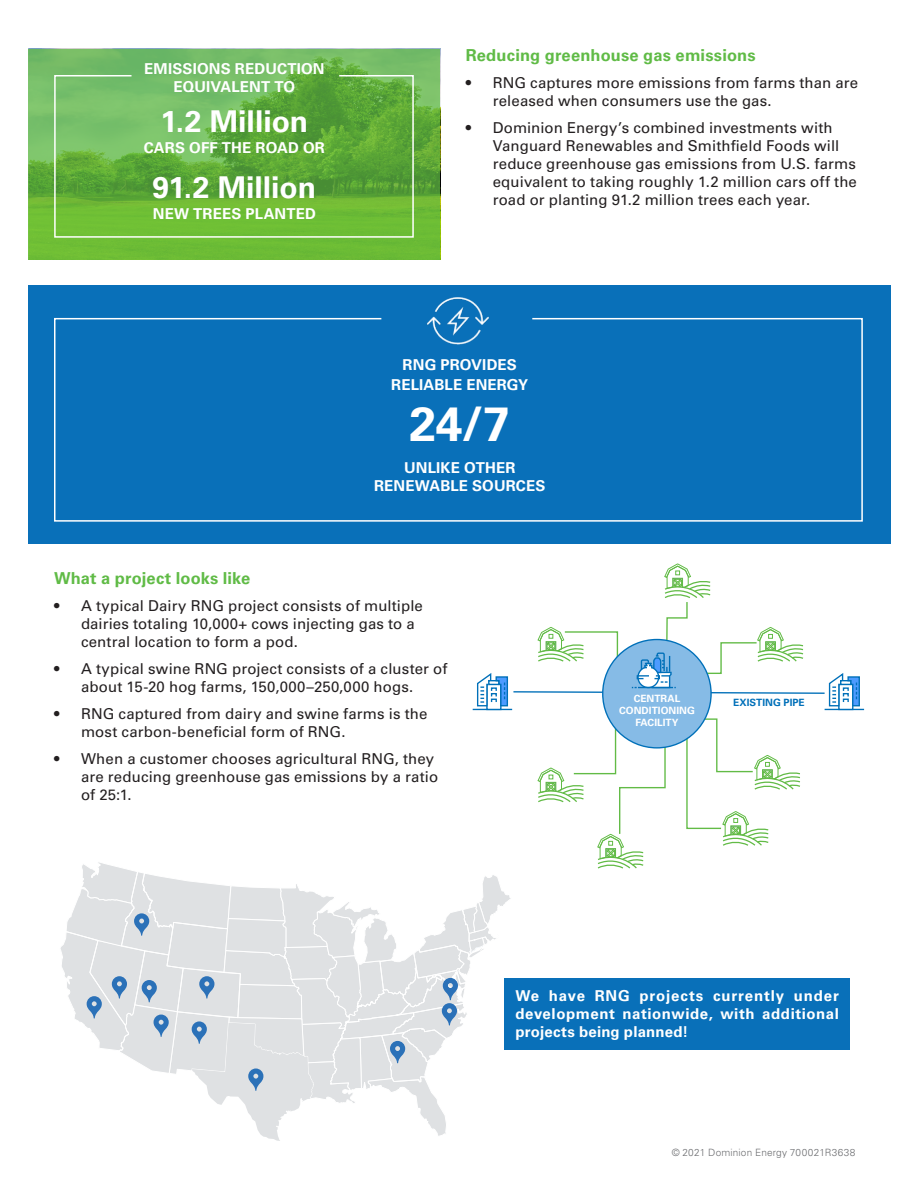
<style>
.page{position:relative;width:918px;height:1188px;background:#fff}
.page>*{position:absolute;margin:0;border:0;box-sizing:border-box;transform-origin:0 0}
.t1{font:700 48px "Univers LT Std";color:#fff}
.t2{font:700 30px "Univers LT Std";color:#fff}
.t3{font:700 16.5px "Univers LT Std";letter-spacing:.01em;color:#60bb46}
.t4{font:15px/18px "Univers LT Std";letter-spacing:.01em;color:#231f20}
.t5{font:700 15px/18px "Univers LT Std";letter-spacing:.01em;color:#fff;text-align:justify}
.t6{font:300 10.05px "Univers LT Std";letter-spacing:.015em;color:#6c6d70}
.t7{font:700 10.05px/12px "Univers LT Std";color:#fff;text-align:center}
.t8{font:700 10.05px "Univers LT Std";letter-spacing:.005em;color:#0070b9}
</style>
<div class="page">
<div style="left:504px;top:979px;width:346px;height:71px;background:#0970b9"></div>
<svg style="left:60px;top:862px;width:452px;height:279px"></svg>
<div style="left:603px;top:640px;width:108px;height:108px;background:#86bbe6;border-radius:50%"></div>
<svg style="left:537px;top:717px;width:129px;height:152px"></svg>
<svg style="left:686px;top:718px;width:114px;height:128px"></svg>
<hr style="left:473px;top:709px;width:39px;height:1px;background:#0070b9">
<hr style="left:825px;top:709px;width:39px;height:1px;background:#0070b9">
<svg style="left:476px;top:563px;width:385px;height:148px"></svg>
<div style="left:28px;top:285px;width:863px;height:258px;background:#0970b9"></div>
<img style="left:433px;top:297px;width:56px;height:20px">
<svg style="left:54px;top:317px;width:809px;height:205px"></svg>
<svg style="left:28px;top:49px;width:412px;height:211px;background:#6eb94d"></svg>
<svg style="left:53px;top:74px;width:362px;height:164px;background:#69b347"></svg>
<p class="t5" style="left:144px;top:59px;width:182px">EMISSIONS REDUCTION</p>
<p class="t5" style="left:174px;top:77px;width:123px">EQUIVALENT TO</p>
<p class="t2" style="left:160px;top:104px;width:149px">1.2 Million</p>
<p class="t5" style="left:144px;top:139px;width:183px">CARS OFF THE ROAD OR</p>
<p class="t2" style="left:153px;top:170px;width:165px">91.2 Million</p>
<p class="t5" style="left:153px;top:205px;width:165px">NEW TREES PLANTED</p>
<p class="t3" style="left:466px;top:45px;width:292px">Reducing greenhouse gas emissions</p>
<p class="t4" style="left:493px;top:74px;width:367px;text-indent:-27px">• RNG captures more emissions from farms than are released when consumers use the gas.</p>
<p class="t4" style="left:493px;top:119px;width:366px;text-indent:-27px">• Dominion Energy’s combined investments with Vanguard Renewables and Smithfield Foods will reduce greenhouse gas emissions from U.S. farms equivalent to taking roughly 1.2 million cars off the road or planting 91.2 million trees each year.</p>
<p class="t5" style="left:403px;top:356px;width:116px">RNG PROVIDES</p>
<p class="t5" style="left:391px;top:375px;width:139px">RELIABLE ENERGY</p>
<p class="t1" style="left:410px;top:396px;width:102px">24/7</p>
<p class="t5" style="left:374px;top:459px;width:173px;text-align:center">UNLIKE OTHER<br>RENEWABLE SOURCES</p>
<p class="t3" style="left:54px;top:568px;width:198px">What a project looks like</p>
<p class="t4" style="left:81px;top:596px;width:343px;text-indent:-27px">• A typical Dairy RNG project consists of multiple dairies totaling 10,000+ cows injecting gas to a central location to form a pod.</p>
<p class="t4" style="left:54px;top:659px;width:395px;text-align:center">• A typical swine RNG project consists of a cluster of about 15-20 hog farms, 150,000–250,000 hogs.</p>
<p class="t4" style="left:81px;top:704px;width:348px;text-indent:-27px">• RNG captured from dairy and swine farms is the most carbon-beneficial form of RNG.</p>
<p class="t4" style="left:81px;top:749px;width:359px;text-indent:-27px">• When a customer chooses agricultural RNG, they are reducing greenhouse gas emissions by a ratio of 25:1.</p>
<p class="t7" style="left:619px;top:693px;width:77px">CENTRAL<br>CONDITIONING<br>FACILITY</p>
<p class="t8" style="left:733px;top:696px;width:73px">EXISTING PIPE</p>
<p class="t5" style="left:515px;top:987px;width:325px">We have RNG projects currently under development nationwide, with additional projects being planned!</p>
<p class="t6" style="left:672px;top:1146px;width:185px">© 2021 Dominion Energy 700021R3638</p>
</div>
